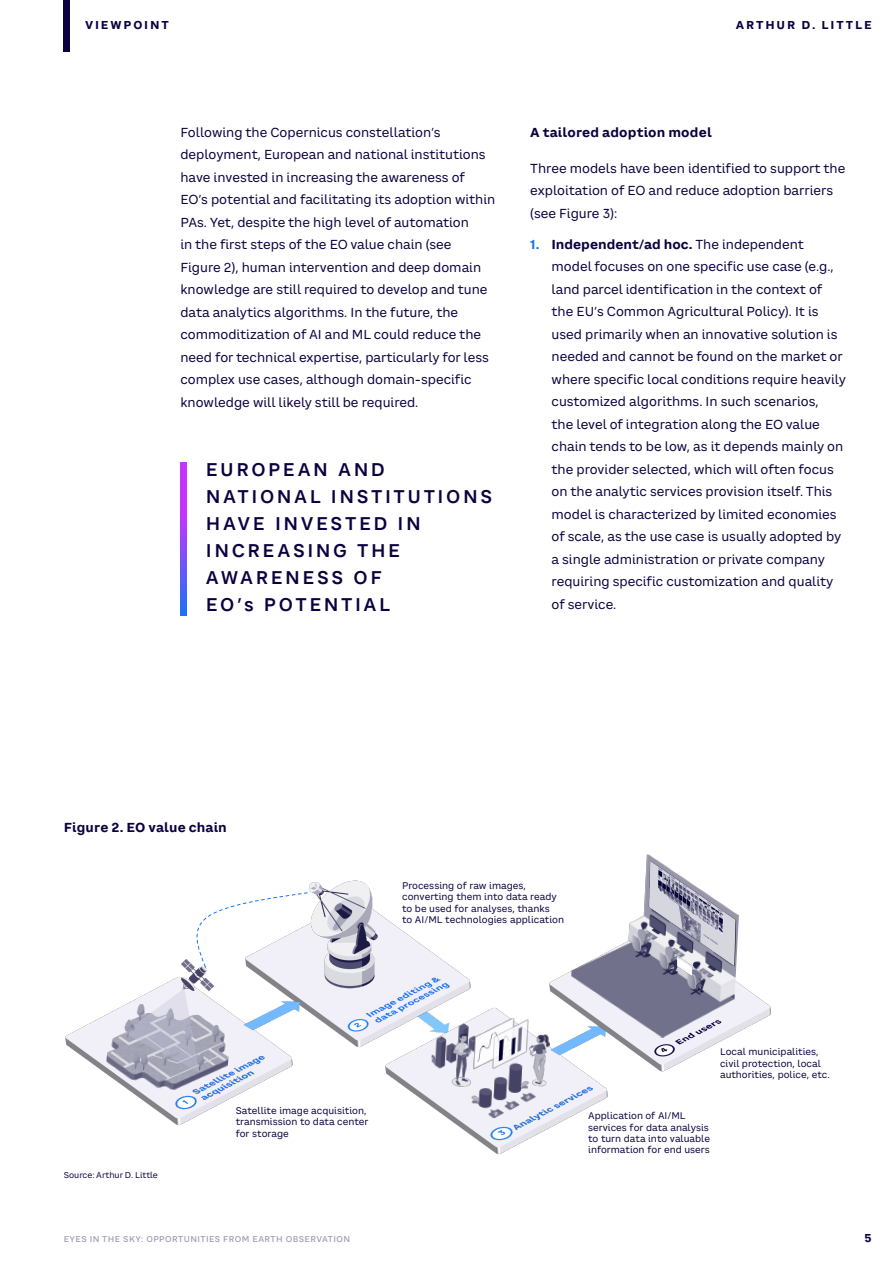
<style>
.page{position:relative;width:893px;height:1263px;background:#fff}
.page>*{position:absolute;margin:0;border:0;box-sizing:border-box;transform-origin:0 0}
.IN_LARGE_PULLOUT_TEX{font:600 18px/27px "CA Saygon Text";letter-spacing:.14em;color:#0d003f}
.IN_BODYTEXT{font:12.75px/22.5px "CA Saygon Text";color:#0d003f}
.IN_SUBHEADING_LEVEL{font:700 12.75px "CA Saygon Text";letter-spacing:.015em;color:#0d003f}
.IN_IMAGE_TITLE{font:700 12.75px "CA Saygon Text";letter-spacing:.01em;color:#0d003f}
.t1{font:700 11.25px "CA Saygon Text";letter-spacing:.16em;color:#0d003f}
.t2{font:9.45px/11.4px "CA Saygon Text";color:#0d003f}
.t3{font:500 8.25px "CA Saygon Text";letter-spacing:.05em;color:#9e99b2}
.IN_GRAPH_IMAGE_SOURC{font:8.25px "CA Saygon Text";color:#0d003f}
.s1{font-weight:700;color:#1774f5}
.s2{font-weight:700}
</style>
<div class="page">
<svg style="left:180px;top:462px;width:7px;height:153px"></svg>
<img style="left:385px;top:1008px;width:223px;height:137px">
<img style="left:487px;top:1125px;width:29px;height:17px">
<img style="left:511px;top:1083px;width:88px;height:48px">
<img style="left:485px;top:1145px;width:32px;height:10px">
<img style="left:428px;top:1014px;width:123px;height:107px">
<img style="left:65px;top:976px;width:216px;height:146px">
<img style="left:172px;top:1095px;width:29px;height:16px">
<img style="left:191px;top:1049px;width:102px;height:59px">
<img style="left:173px;top:1122px;width:13px;height:4px">
<img style="left:104px;top:1001px;width:129px;height:94px">
<img style="left:182px;top:959px;width:32px;height:32px">
<svg style="left:124px;top:988px;width:75px;height:84px"></svg>
<img style="left:245px;top:948px;width:227px;height:99px">
<img style="left:260px;top:880px;width:167px;height:130px">
<svg style="left:190px;top:891px;width:121px;height:77px"></svg>
<img style="left:546px;top:1021px;width:2px;height:36px">
<img style="left:548px;top:973px;width:223px;height:102px">
<img style="left:240px;top:997px;width:68px;height:35px">
<img style="left:568px;top:854px;width:174px;height:187px">
<img style="left:676px;top:966px;width:16px;height:11px">
<img style="left:648px;top:860px;width:88px;height:106px">
<div style="left:64px;top:0;width:6px;height:51px;background:#0d003f"></div>
<p class="t1" style="left:85px;top:16px;width:85px">VIEWPOINT</p>
<p class="t1" style="left:736px;top:16px;width:137px">ARTHUR D. LITTLE</p>
<p class="IN_BODYTEXT" style="left:180px;top:121px;width:317px">Following the Copernicus constellation’s deployment, European and national institutions have invested in increasing the awareness of EO’s potential and facilitating its adoption within PAs. Yet, despite the high level of automation<br>in the first steps of the EO value chain (see<br>Figure 2), human intervention and deep domain knowledge are still required to develop and tune data analytics algorithms. In the future, the commoditization of AI and ML could reduce the need for technical expertise, particularly for less complex use cases, although domain-specific knowledge will likely still be required.</p>
<p class="IN_LARGE_PULLOUT_TEX" style="left:206px;top:456px;width:288px">EUROPEAN AND<br>NATIONAL INSTITUTIONS<br>HAVE INVESTED IN<br>INCREASING THE<br>AWARENESS OF<br>EO’s POTENTIAL</p>
<p class="IN_SUBHEADING_LEVEL" style="left:530px;top:123px;width:183px">A tailored adoption model</p>
<p class="IN_BODYTEXT" style="left:530px;top:157px;width:317px">Three models have been identified to support the exploitation of EO and reduce adoption barriers (see Figure 3):</p>
<p class="IN_BODYTEXT" style="left:552px;top:233px;width:296px;text-indent:-21px"><span class="s1">1.</span> <span class="s2">Independent/ad hoc.</span> The independent model focuses on one specific use case (e.g., land parcel identification in the context of the EU’s Common Agricultural Policy). It is used primarily when an innovative solution is needed and cannot be found on the market or where specific local conditions require heavily customized algorithms. In such scenarios,<br>the level of integration along the EO value chain tends to be low, as it depends mainly on the provider selected, which will often focus on the analytic services provision itself. This model is characterized by limited economies of scale, as the use case is usually adopted by a single administration or private company requiring specific customization and quality of service.</p>
<p class="IN_IMAGE_TITLE" style="left:64px;top:817px;width:165px">Figure 2. EO value chain</p>
<p class="t2" style="left:402px;top:880px;width:163px">Processing of raw images, converting them into data ready to be used for analyses, thanks<br>to AI/ML technologies application</p>
<p class="IN_GRAPH_IMAGE_SOURC" style="left:64px;top:1169px;width:96px">Source: Arthur D. Little</p>
<p class="t2" style="left:236px;top:1105px;width:134px">Satellite image acquisition, transmission to data center for storage</p>
<p class="t2" style="left:588px;top:1110px;width:123px">Application of AI/ML services for data analysis to turn data into valuable information for end users</p>
<p class="t2" style="left:720px;top:1046px;width:111px">Local municipalities, civil protection, local authorities, police, etc.</p>
<p class="t3" style="left:64px;top:1233px;width:288px">EYES IN THE SKY: OPPORTUNITIES FROM EARTH OBSERVATION</p>
<p class="t1" style="left:865px;top:1229px;width:9px">5</p>
</div>
